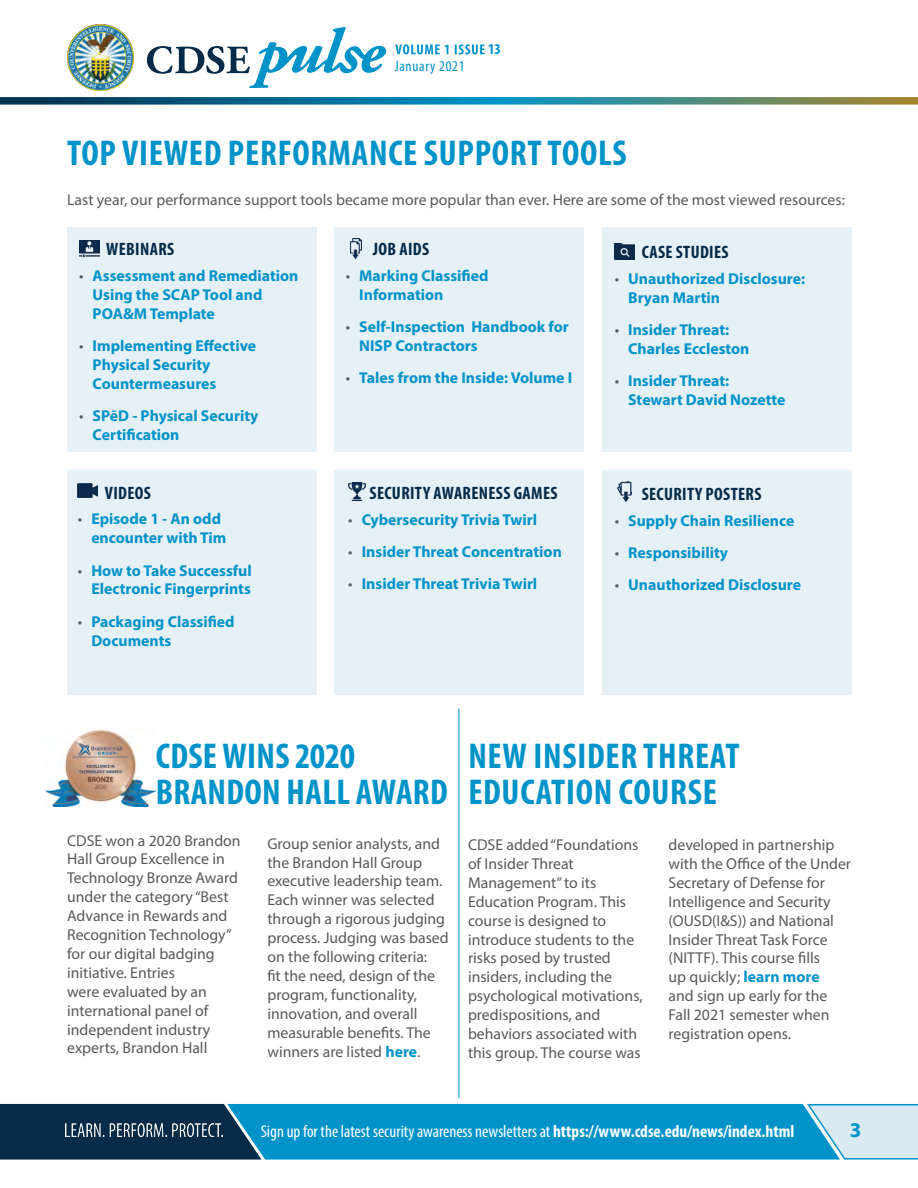
<style>
.page{position:relative;width:918px;height:1188px;background:#fff}
.page>*{position:absolute;margin:0;border:0;box-sizing:border-box;transform-origin:0 0}
.t1{font:700 condensed 36px/36px "Myriad Pro";letter-spacing:.02em;color:#0093c9}
.t2{font:700 21px "Myriad Pro";color:#0093c9}
.t3{font:700 condensed 18px "Myriad Pro";letter-spacing:.02em;color:#052b48}
.t4{font:condensed 17.25px "Myriad Pro";color:#fff}
.t5{font:15.75px "Myriad Pro";color:#58595b}
.t6{font:700 15.75px/18.9px "Myriad Pro";color:#0093c9}
.t7{font:condensed 15px "Myriad Pro";letter-spacing:.05em;color:#0093c9}
.t8{font:700 condensed 15px "Myriad Pro";color:#0093c9}
.s1{font-weight:400;color:#58595b}
.s2{font-weight:700;color:#0093c9}
.s3{font-weight:700}
</style>
<div class="page">
<svg style="left:0;top:1103px;width:918px;height:57px;background:#1e87b1"></svg>
<img style="left:65px;top:1124px;width:157px;height:13px">
<img style="left:67px;top:24px;width:67px;height:67px">
<svg style="left:147px;top:26px;width:240px;height:61px"></svg>
<svg style="left:395px;top:44px;width:90px;height:10px"></svg>
<div style="left:67px;top:228px;width:249px;height:224px;background:#e6f0f7"></div>
<hr style="left:459px;top:708px;width:1px;height:390px;background:#0093c9">
<svg style="left:0;top:97px;width:918px;height:8px;background:#347c88"></svg>
<img style="left:79px;top:241px;width:20px;height:16px">
<div style="left:334px;top:228px;width:250px;height:224px;background:#e6f0f7"></div>
<div style="left:602px;top:228px;width:249px;height:224px;background:#e6f0f7"></div>
<img style="left:615px;top:244px;width:20px;height:16px">
<img style="left:350px;top:239px;width:12px;height:20px">
<div style="left:67px;top:470px;width:249px;height:224px;background:#e6f0f7"></div>
<div style="left:334px;top:470px;width:250px;height:224px;background:#e6f0f7"></div>
<div style="left:602px;top:470px;width:249px;height:224px;background:#e6f0f7"></div>
<img style="left:349px;top:482px;width:17px;height:18px">
<img style="left:78px;top:484px;width:20px;height:14px">
<img style="left:618px;top:482px;width:14px;height:20px">
<img style="left:45px;top:729px;width:110px;height:77px">
<p class="t7" style="left:395px;top:57px;width:71px">January 2021</p>
<p class="t8" style="left:488px;top:40px;width:14px">13</p>
<h1 class="t1" style="left:67px;top:134px;width:561px">TOP VIEWED PERFORMANCE SUPPORT TOOLS</h1>
<p class="t5" style="left:67px;top:190px;width:779px">Last year, our performance support tools became more popular than ever. Here are some of the most viewed resources:</p>
<h4 class="t3" style="left:106px;top:238px;width:70px">WEBINARS</h4>
<p class="t6" style="left:93px;top:266px;width:207px;text-indent:-13px"><span class="s1">•</span> Assessment and Remediation<br>Using the SCAP Tool and<br>POA&amp;M Template</p>
<p class="t6" style="left:93px;top:336px;width:165px;text-indent:-13px"><span class="s1">•</span> Implementing Efective<br>Physical Security<br>Countermeasures</p>
<p class="t6" style="left:93px;top:406px;width:167px;text-indent:-13px"><span class="s1">•</span> SPēD - Physical Security<br>Certifcation</p>
<p class="t3" style="left:373px;top:238px;width:58px">JOB AIDS</p>
<p class="t6" style="left:359px;top:266px;width:131px;text-indent:-13px"><span class="s1">•</span> Marking Classifed<br>Information</p>
<p class="t6" style="left:359px;top:317px;width:211px;text-indent:-13px"><span class="s1">•</span> Self-Inspection Handbook for<br>NISP Contractors</p>
<p class="t6" style="left:346px;top:368px;width:228px"><span class="s1">•</span> Tales from the Inside: Volume I</p>
<p class="t3" style="left:642px;top:241px;width:88px">CASE STUDIES</p>
<p class="t6" style="left:628px;top:269px;width:179px;text-indent:-13px"><span class="s1">•</span> Unauthorized Disclosure:<br>Bryan Martin</p>
<p class="t6" style="left:628px;top:320px;width:123px;text-indent:-13px"><span class="s1">•</span> Insider Threat:<br>Charles Eccleston</p>
<p class="t6" style="left:628px;top:371px;width:159px;text-indent:-13px"><span class="s1">•</span> Insider Threat:<br>Stewart David Nozette</p>
<p class="t3" style="left:105px;top:481px;width:48px">VIDEOS</p>
<p class="t6" style="left:91px;top:509px;width:137px;text-indent:-13px"><span class="s1">•</span> Episode 1 - An odd encounter with Tim</p>
<p class="t6" style="left:78px;top:560px;width:175px;text-align:right"><span class="s1">•</span> How to Take Successful<br>Electronic Fingerprints</p>
<p class="t6" style="left:91px;top:612px;width:145px;text-indent:-13px"><span class="s1">•</span> Packaging Classifed<br>Documents</p>
<p class="t3" style="left:370px;top:482px;width:189px">SECURITY AWARENESS GAMES</p>
<p class="t6" style="left:348px;top:509px;width:190px"><span class="s1">•</span> Cybersecurity Trivia Twirl</p>
<p class="t6" style="left:348px;top:542px;width:215px"><span class="s1">•</span> Insider Threat Concentration</p>
<p class="t6" style="left:348px;top:574px;width:191px"><span class="s1">•</span> Insider Threat Trivia Twirl</p>
<p class="t3" style="left:642px;top:483px;width:121px">SECURITY POSTERS</p>
<p class="t6" style="left:615px;top:510px;width:181px"><span class="s1">•</span> Supply Chain Resilience</p>
<p class="t6" style="left:615px;top:543px;width:115px"><span class="s1">•</span> Responsibility</p>
<p class="t6" style="left:615px;top:575px;width:188px"><span class="s1">•</span> Unauthorized Disclosure</p>
<h1 class="t1" style="left:156px;top:738px;width:294px">CDSE WINS 2020<br>BRANDON HALL AWARD</h1>
<p class="t5" style="left:67px;top:831px;width:175px">CDSE won a 2020 Brandon</p>
<p class="t5" style="left:67px;top:849px;width:159px">Hall Group Excellence in</p>
<p class="t5" style="left:67px;top:868px;width:172px">Technology Bronze Award</p>
<p class="t5" style="left:267px;top:871px;width:177px">executive leadership team.</p>
<p class="t5" style="left:67px;top:887px;width:163px">under the category “Best</p>
<p class="t5" style="left:267px;top:890px;width:169px">Each winner was selected</p>
<p class="t5" style="left:67px;top:906px;width:162px">Advance in Rewards and</p>
<p class="t5" style="left:267px;top:909px;width:179px">through a rigorous judging</p>
<p class="t5" style="left:67px;top:925px;width:166px">Recognition Technology”</p>
<p class="t5" style="left:267px;top:928px;width:183px">process. Judging was based</p>
<p class="t5" style="left:67px;top:944px;width:149px">for our digital badging</p>
<p class="t5" style="left:267px;top:947px;width:161px">on the following criteria:</p>
<p class="t5" style="left:67px;top:963px;width:109px">initiative. Entries</p>
<p class="t5" style="left:267px;top:966px;width:169px">ft the need, design of the</p>
<p class="t5" style="left:67px;top:982px;width:141px">were evaluated by an</p>
<p class="t5" style="left:267px;top:985px;width:151px">program, functionality,</p>
<p class="t5" style="left:67px;top:1001px;width:143px">international panel of</p>
<p class="t5" style="left:267px;top:1004px;width:152px">innovation, and overall</p>
<p class="t5" style="left:67px;top:1020px;width:145px">independent industry</p>
<p class="t5" style="left:267px;top:1023px;width:165px">measurable benefts. The</p>
<p class="t5" style="left:267px;top:834px;width:174px">Group senior analysts, and</p>
<p class="t5" style="left:267px;top:853px;width:156px">the Brandon Hall Group</p>
<p class="t5" style="left:67px;top:1038px;width:142px">experts, Brandon Hall</p>
<p class="t5" style="left:267px;top:1042px;width:155px">winners are listed <span class="s2">here</span>.</p>
<p class="t1" style="left:468px;top:738px;width:273px">NEW INSIDER THREAT<br>EDUCATION COURSE</p>
<p class="t5" style="left:468px;top:835px;width:172px">CDSE added “Foundations</p>
<p class="t5" style="left:669px;top:835px;width:167px">developed in partnership</p>
<p class="t5" style="left:468px;top:854px;width:107px">of Insider Threat</p>
<p class="t5" style="left:669px;top:854px;width:184px">with the Ofce of the Under</p>
<p class="t5" style="left:468px;top:873px;width:130px">Management” to its</p>
<p class="t5" style="left:669px;top:873px;width:158px">Secretary of Defense for</p>
<p class="t5" style="left:468px;top:892px;width:160px">Education Program. This</p>
<p class="t5" style="left:669px;top:892px;width:164px">Intelligence and Security</p>
<p class="t5" style="left:468px;top:911px;width:140px">course is designed to</p>
<p class="t5" style="left:669px;top:911px;width:167px">(OUSD(I&amp;S)) and National</p>
<p class="t5" style="left:468px;top:930px;width:168px">introduce students to the</p>
<p class="t5" style="left:669px;top:930px;width:161px">Insider Threat Task Force</p>
<p class="t5" style="left:468px;top:948px;width:144px">risks posed by trusted</p>
<p class="t5" style="left:669px;top:948px;width:153px">(NITTF). This course flls</p>
<p class="t5" style="left:468px;top:967px;width:146px">insiders, including the</p>
<p class="t5" style="left:669px;top:967px;width:153px">up quickly; <span class="s2">learn more</span></p>
<p class="t5" style="left:468px;top:986px;width:176px">psychological motivations,</p>
<p class="t5" style="left:669px;top:986px;width:160px">and sign up early for the</p>
<p class="t5" style="left:468px;top:1005px;width:134px">predispositions, and</p>
<p class="t5" style="left:669px;top:1005px;width:162px">Fall 2021 semester when</p>
<p class="t5" style="left:468px;top:1024px;width:171px">behaviors associated with</p>
<p class="t5" style="left:669px;top:1024px;width:124px">registration opens.</p>
<p class="t5" style="left:468px;top:1043px;width:174px">this group. The course was</p>
<p class="t4" style="left:261px;top:1121px;width:535px">Sign up for the latest security awareness newsletters at <span class="s3">https://www.cdse.edu/news/index.html</span></p>
<h2 class="t2" style="left:850px;top:1116px;width:13px">3</h2>
</div>
